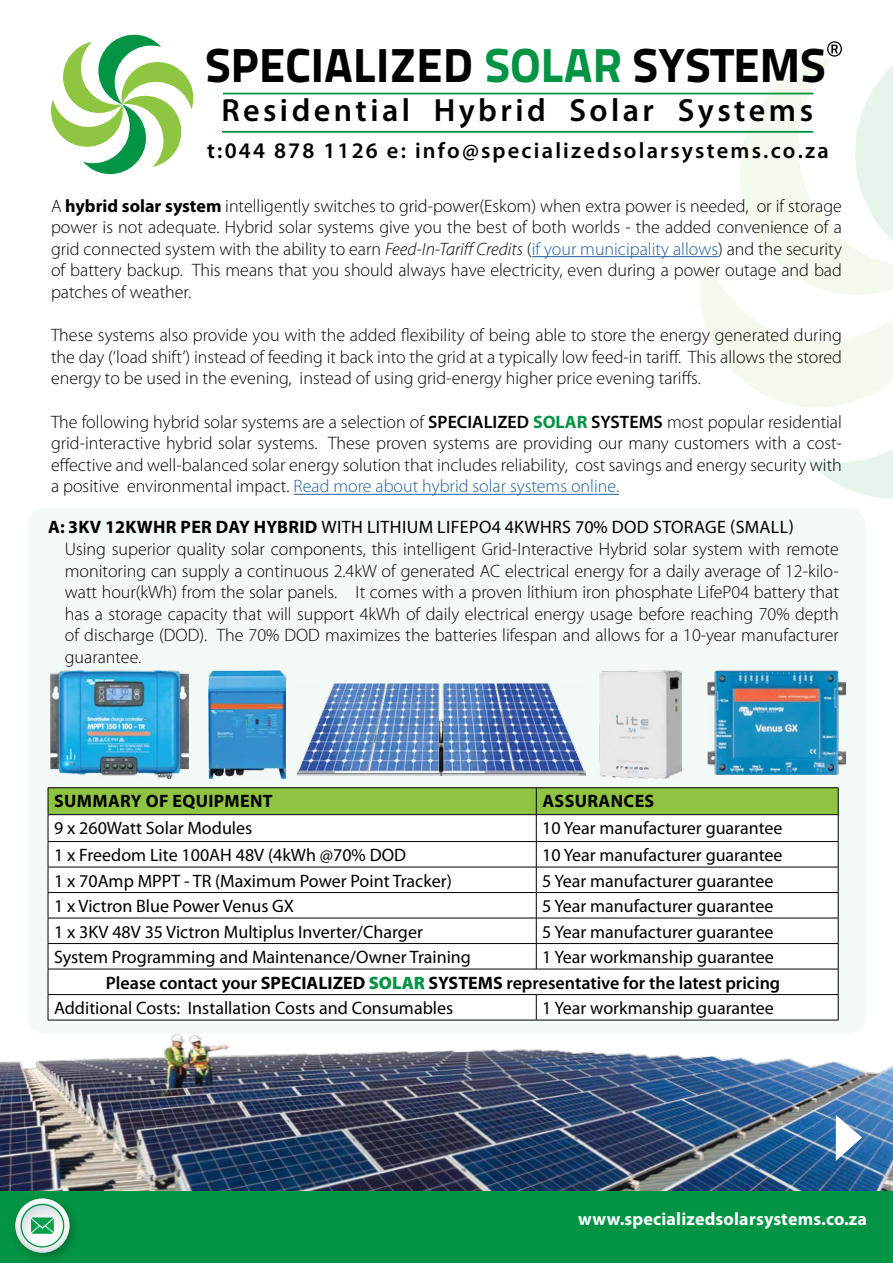
<style>
.page{position:relative;width:893px;height:1263px;background:#fff}
.page>*{position:absolute;margin:0;border:0;box-sizing:border-box;transform-origin:0 0}
.t1{font:800 47.7px "Titillium Text 22 L";color:#000}
.t2{font:600 32.1px "Myriad Pro";letter-spacing:.105em;color:#000}
.t3{font:600 22.35px "Myriad Pro";letter-spacing:.1em;color:#000}
.t4{font:300 18px/21.6px "Myriad Pro";color:#000;text-align:justify}
.t5{font:18px "Myriad Pro";color:#000}
.t6{font:600 18px "Myriad Pro";color:#000}
.t7{font:700 18px "Myriad Pro";letter-spacing:.01em;color:#fff}
.t8{font:700 18px "Myriad Pro";letter-spacing:.02em;color:#000}
.s1{color:#009444}
.s2{font-weight:700}
.s3{font-style:italic}
.s4{color:#215e9e}
.s5{font-weight:600}
.s6{font-weight:700;color:#009444}
.s7{font-weight:400}
.s8{font-weight:900;color:#009444}
</style>
<div class="page">
<img style="left:0;top:1034px;width:893px;height:157px">
<div style="left:0;top:1191px;width:893px;height:72px;background:#009444"></div>
<svg style="left:51px;top:34px;width:143px;height:140px"></svg>
<div style="left:222px;top:93px;width:591px;height:1px;border:1px solid #009444"></div>
<hr style="left:223px;top:132px;width:590px;height:1px;background:#38ab6d">
<div style="left:222px;top:131px;width:591px;height:1px;border:1px solid #009444"></div>
<svg style="left:700px;top:41px;width:193px;height:458px"></svg>
<hr style="left:532px;top:256px;width:186px;height:1px;background:#215e9e">
<hr style="left:294px;top:494px;width:325px;height:1px;background:#215e9e">
<div style="left:27px;top:508px;width:839px;height:526px;background:#f3f9f6;border-radius:18px"></div>
<hr style="left:48px;top:787px;width:488px;height:1px;background:#000">
<hr style="left:536px;top:787px;width:302px;height:1px;background:#000">
<svg style="left:48px;top:788px;width:791px;height:232px"></svg>
<hr style="left:48px;top:1020px;width:488px;height:1px;background:#000">
<hr style="left:536px;top:1020px;width:302px;height:1px;background:#000">
<img style="left:50px;top:670px;width:139px;height:109px">
<img style="left:208px;top:670px;width:77px;height:109px">
<img style="left:297px;top:683px;width:288px;height:92px">
<img style="left:599px;top:670px;width:82px;height:109px">
<img style="left:707px;top:670px;width:139px;height:104px">
<div style="left:10px;top:1193px;width:72px;height:70px;background:#000;opacity:.26"></div>
<svg style="left:15px;top:1199px;width:54px;height:54px"></svg>
<svg style="left:836px;top:1115px;width:26px;height:46px"></svg>
<h1 class="t1" style="left:206px;top:27px;width:621px">SPECIALIZED <span class="s1">SOLAR</span> SYSTEMS</h1>
<h2 class="t2" style="left:221px;top:90px;width:593px">Residential Hybrid Solar Systems</h2>
<p class="t3" style="left:207px;top:136px;width:623px">t:044 878 1126 e: info@specializedsolarsystems.co.za</p>
<p class="t4" style="left:51px;top:195px;width:792px">A <span class="s2">hybrid solar system</span> intelligently switches to grid-power(Eskom) when extra power is needed, or if storage power is not adequate. Hybrid solar systems give you the best of both worlds - the added convenience of a grid connected system with the ability to earn <span class="s3">Feed-In-Tariff Credits</span> (<span class="s4">if your municipality allows</span>) and the security of battery backup. This means that you should always have electricity, even during a power outage and bad patches of weather.</p>
<p class="t4" style="left:51px;top:325px;width:792px">These systems also provide you with the added flexibility of being able to store the energy generated during the day (‘load shift’) instead of feeding it back into the grid at a typically low feed-in tariff. This allows the stored energy to be used in the evening, instead of using grid-energy higher price evening tariffs.</p>
<p class="t4" style="left:51px;top:411px;width:792px">The following hybrid solar systems are a selection of <span class="s5">SPECIALIZED</span> <span class="s6">SOLAR</span> <span class="s5">SYSTEMS</span> most popular residential grid-interactive hybrid solar systems. These proven systems are providing our many customers with a cost&shy;effective and well-balanced solar energy solution that includes reliability, cost savings and energy security with a positive environmental impact. <span class="s4">Read more about hybrid solar systems online.</span></p>
<p class="t4" style="left:65px;top:517px;width:775px;text-align:left;text-indent:-17px"><span class="s2">A: 3KV 12KWHR PER DAY HYBRID</span> <span class="s7">WITH LITHIUM LIFEPO4 4KWHRS 70% DOD STORAGE (SMALL)<br></span>Using superior quality solar components, this intelligent Grid-Interactive Hybrid solar system with remote monitoring can supply a continuous 2.4kW of generated AC electrical energy for a daily average of 12-kilo&shy;watt hour(kWh) from the solar panels. It comes with a proven lithium iron phosphate LifeP04 battery that has a storage capacity that will support 4kWh of daily electrical energy usage before reaching 70% depth of discharge (DOD). The 70% DOD maximizes the batteries lifespan and allows for a 10-year manufacturer guarantee.</p>
<p class="t8" style="left:54px;top:789px;width:220px">SUMMARY OF EQUIPMENT</p>
<p class="t8" style="left:542px;top:789px;width:113px">ASSURANCES</p>
<p class="t5" style="left:54px;top:817px;width:200px">9 x 260Watt Solar Modules</p>
<p class="t5" style="left:542px;top:817px;width:242px">10 Year manufacturer guarantee</p>
<p class="t5" style="left:54px;top:844px;width:354px">1 x Freedom Lite 100AH 48V (4kWh @70% DOD</p>
<p class="t5" style="left:542px;top:844px;width:242px">10 Year manufacturer guarantee</p>
<p class="t5" style="left:54px;top:869px;width:399px">1 x 70Amp MPPT - TR (Maximum Power Point Tracker)</p>
<p class="t5" style="left:542px;top:869px;width:233px">5 Year manufacturer guarantee</p>
<p class="t5" style="left:54px;top:895px;width:242px">1 x Victron Blue Power Venus GX</p>
<p class="t5" style="left:542px;top:895px;width:233px">5 Year manufacturer guarantee</p>
<p class="t5" style="left:54px;top:920px;width:370px">1 x 3KV 48V 35 Victron Multiplus Inverter/Charger</p>
<p class="t5" style="left:542px;top:920px;width:233px">5 Year manufacturer guarantee</p>
<p class="t5" style="left:54px;top:946px;width:418px">System Programming and Maintenance/Owner Training</p>
<p class="t5" style="left:542px;top:946px;width:233px">1 Year workmanship guarantee</p>
<p class="t6" style="left:106px;top:971px;width:676px">Please contact your <span class="s2">SPECIALIZED</span> <span class="s8">SOLAR</span> <span class="s2">SYSTEMS</span> representative for the latest pricing</p>
<p class="t5" style="left:54px;top:997px;width:401px">Additional Costs: Installation Costs and Consumables</p>
<p class="t5" style="left:542px;top:997px;width:233px">1 Year workmanship guarantee</p>
<p class="t7" style="left:578px;top:1208px;width:290px">www.specializedsolarsystems.co.za</p>
</div>
